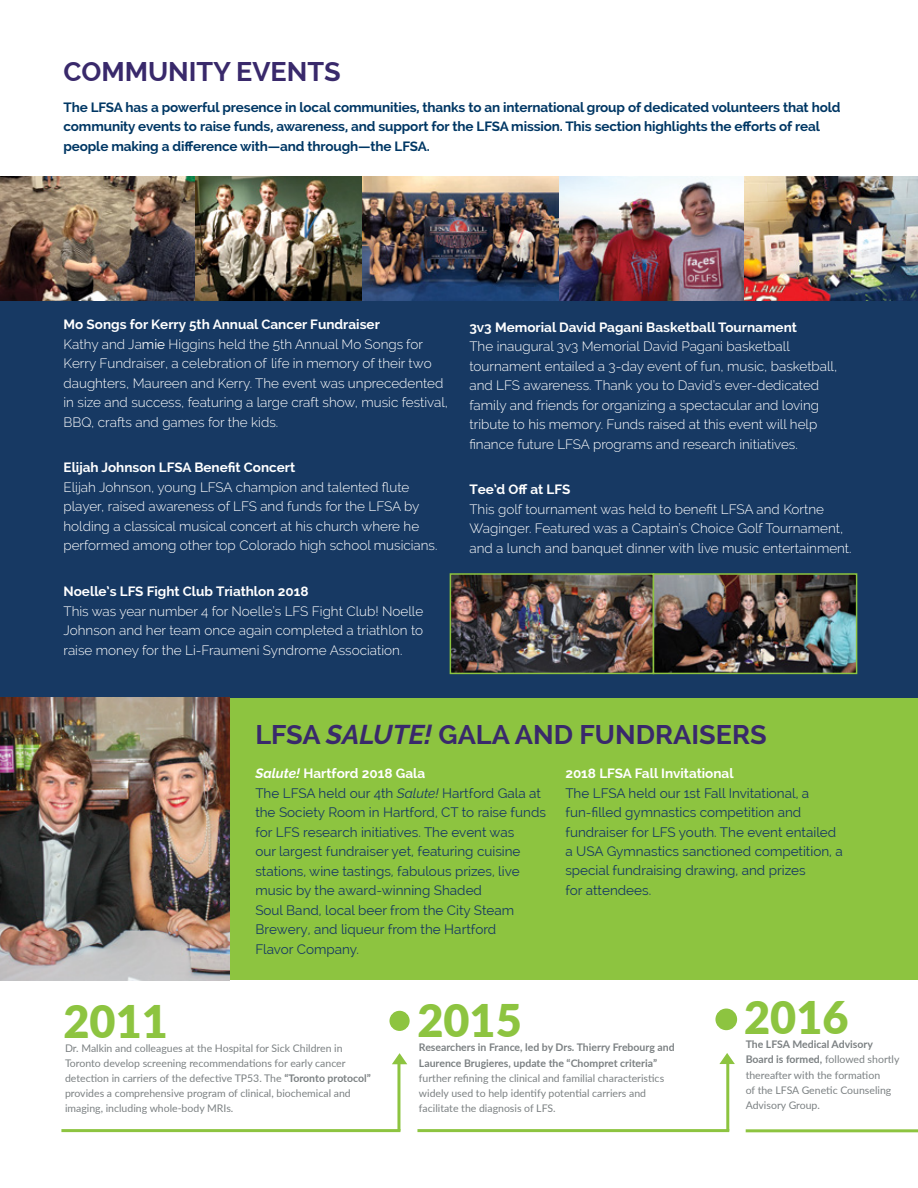
<style>
.page{position:relative;width:918px;height:1188px;background:#fff}
.page>*{position:absolute;margin:0;border:0;box-sizing:border-box;transform-origin:0 0}
.t1{font:900 45px "Lato";color:#8dc440}
.t2{font:700 27px "Raleway";color:#39296b}
.t3{font:300 13.5px/19.5px "Raleway";color:#fff}
.t4{font:13.5px/19.5px "Raleway";color:#173963}
.t5{font:700 13.5px/19.5px "Raleway";letter-spacing:-.01em;color:#003764}
.t6{font:10.5px/15px "Lato";color:#7c8183}
.s1{font-weight:700}
.s2{font-weight:400}
.s3{font-style:italic}
.s4{font-weight:700;font-style:italic;color:#fff}
.s5{font-weight:700;color:#fff}
</style>
<div class="page">
<div style="left:0;top:697px;width:918px;height:283px;background:#8dc440"></div>
<div style="left:0;top:177px;width:918px;height:520px;background:#173963"></div>
<img style="left:194px;top:177px;width:169px;height:123px">
<img style="left:558px;top:177px;width:360px;height:123px">
<img style="left:0;top:177px;width:194px;height:123px">
<img style="left:453px;top:576px;width:401px;height:95px">
<div style="left:450px;top:573px;width:204px;height:101px;border:2px solid #8dc440"></div>
<hr style="left:61px;top:1129px;width:339px;height:3px;background:#8dc440">
<div style="left:389px;top:1011px;width:21px;height:20px;background:#8dc440;border-radius:50%"></div>
<div style="left:716px;top:1009px;width:20px;height:20px;background:#8dc440;border-radius:50%"></div>
<div style="left:715px;top:1009px;width:22px;height:21px;border:2px solid #8dc440;border-radius:50%"></div>
<hr style="left:417px;top:1129px;width:312px;height:3px;background:#8dc440">
<svg style="left:392px;top:1053px;width:15px;height:11px"></svg>
<hr style="left:397px;top:1062px;width:3px;height:69px;background:#8dc440">
<svg style="left:719px;top:1053px;width:16px;height:11px"></svg>
<hr style="left:726px;top:1062px;width:3px;height:69px;background:#8dc440">
<img style="left:363px;top:177px;width:195px;height:123px">
<div style="left:653px;top:573px;width:204px;height:101px;border:2px solid #8dc440"></div>
<img style="left:0;top:697px;width:230px;height:283px">
<hr style="left:746px;top:1129px;width:172px;height:3px;background:#8dc440">
<p class="t2" style="left:64px;top:56px;width:279px">COMMUNITY EVENTS</p>
<p class="t5" style="left:64px;top:97px;width:779px">The LFSA has a powerful presence in local communities, thanks to an international group of dedicated volunteers that hold community events to raise funds, awareness, and support for the LFSA mission. This section highlights the efforts of real people making a difference with—and through—the LFSA.</p>
<p class="t3" style="left:64px;top:315px;width:386px"><span class="s1">Mo Songs for Kerry 5th Annual Cancer Fundraiser<br></span>Kathy and Ja<span class="s2">mie</span> Higgins held the 5th Annual Mo Songs for Kerry Fundraiser, a celebration of life in memory of their two daughters, Maureen and Kerry. The event was unprecedented in size and success, featuring a large craft show, music festival, BBQ, crafts and games for the kids.</p>
<p class="t3" style="left:64px;top:458px;width:376px"><span class="s1">Elijah Johnson LFSA Benefit Concert<br></span>Elijah Johnson, young LFSA champion and talented flute player, raised awareness of LFS and funds for the LFSA by holding a classical musical concert at his church where he performed among other top Colorado high school musicians.</p>
<p class="t3" style="left:64px;top:582px;width:361px"><span class="s1">Noelle’s LFS Fight Club Triathlon 2018<br></span>This was year number 4 for Noelle’s LFS Fight Club! Noelle Johnson and her team once again completed a triathlon to raise money for the Li-Fraumeni Syndrome Association.</p>
<p class="t3" style="left:469px;top:317px;width:369px"><span class="s1">3v3 Memorial David Pagani Basketball Tournament<br></span>The inaugural 3v3 Memorial David Pagani basketball tournament entailed a 3-day event of fun, music, basketball, and LFS awareness. Thank you to David’s ever-dedicated family and friends for organizing a spectacular and loving tribute to his memory. Funds raised at this event will help finance future LFSA programs and research initiatives.</p>
<p class="t3" style="left:469px;top:480px;width:384px"><span class="s1">Tee’d Off at LFS<br></span>This golf tournament was held to benefit LFSA and Kortne Waginger. Featured was a Captain’s Choice Golf Tournament, and a lunch and banquet dinner with live music entertainment.</p>
<p class="t2" style="left:255px;top:719px;width:513px">LFSA <span class="s3">SALUTE!</span> GALA AND FUNDRAISERS</p>
<p class="t1" style="left:64px;top:988px;width:106px">2011</p>
<p class="t4" style="left:255px;top:764px;width:292px"><span class="s4">Salute!</span> <span class="s5">Hartford 2018 Gala<br></span>The LFSA held our 4th <span class="s3">Salute!</span> Hartford Gala at the Society Room in Hartford, CT to raise funds for LFS research initiatives. The event was<br>our largest fundraiser yet, featuring cuisine stations, wine tastings, fabulous prizes, live music by the award-winning Shaded<br>Soul Band, local beer from the City Steam Brewery, and liqueur from the Hartford<br>Flavor Company.</p>
<p class="t4" style="left:565px;top:763px;width:279px"><span class="s5">2018 LFSA Fall Invitational<br></span>The LFSA held our 1st Fall Invitational, a fun-filled gymnastics competition and fundraiser for LFS youth. The event entailed a USA Gymnastics sanctioned competition, a special fundraising drawing, and prizes<br>for attendees.</p>
<p class="t1" style="left:417px;top:987px;width:106px">2015</p>
<p class="t1" style="left:744px;top:984px;width:106px">2016</p>
<p class="t6" style="left:65px;top:1041px;width:307px">Dr. Malkin and colleagues at the Hospital for Sick Children in Toronto develop screening recommendations for early cancer detection in carriers of the defective TP53. The <span class="s1">“Toronto protocol” </span>provides a comprehensive program of clinical, biochemical and imaging, including whole-body MRIs.</p>
<p class="t6" style="left:419px;top:1040px;width:257px"><span class="s1">Researchers in France, led by Drs. Thierry Frebourg and Laurence Brugieres, update the “Chompret criteria” </span>further refining the clinical and familial characteristics widely used to help identify potential carriers and facilitate the diagnosis of LFS.</p>
<p class="t6" style="left:746px;top:1037px;width:155px"><span class="s1">The LFSA Medical Advisory<br>Board is formed,</span> followed shortly thereafter with the formation<br>of the LFSA Genetic Counseling<br>Advisory Group.</p>
</div>
